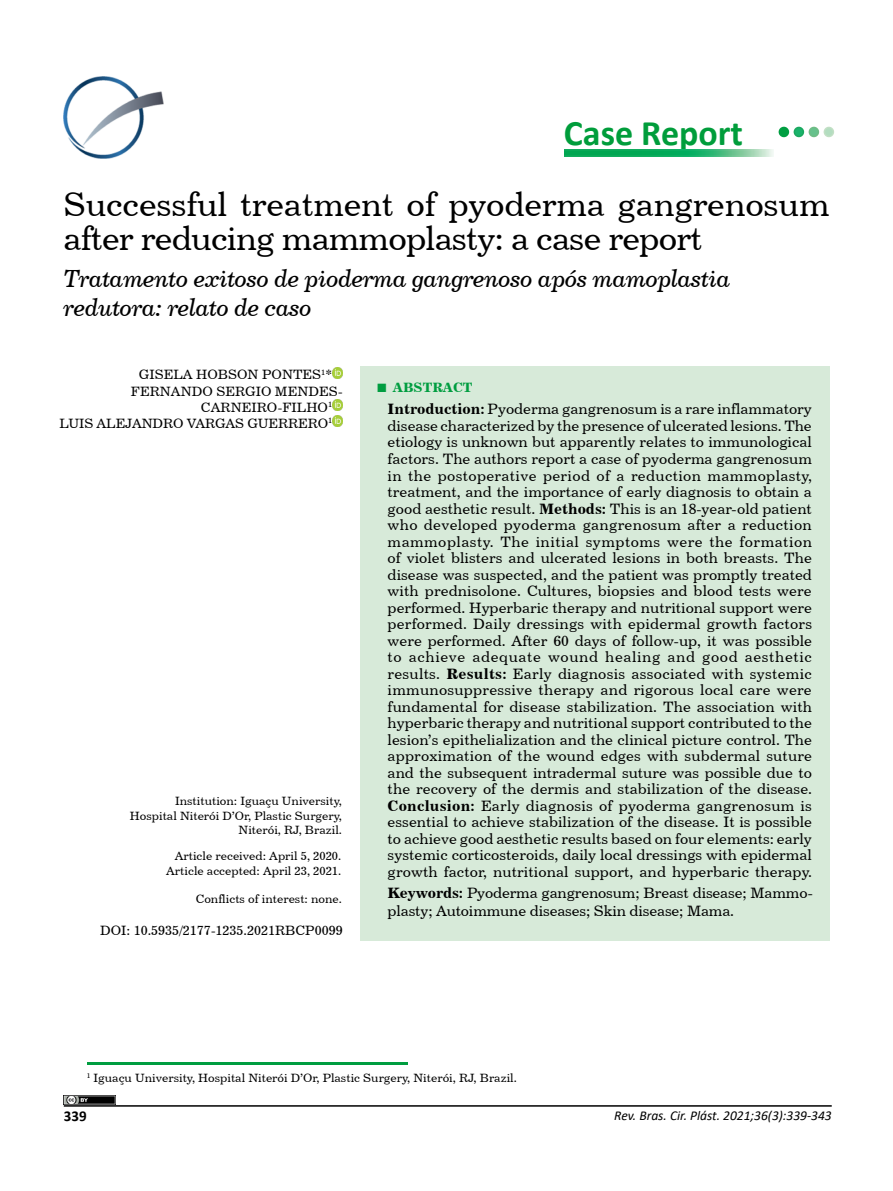
<style>
.page{position:relative;width:893px;height:1191px;background:#fff}
.page>*{position:absolute;margin:0;border:0;box-sizing:border-box;transform-origin:0 0}
.t1{font:700 36px "Calibri";color:#009d3b}
.t2{font:33.75px/34.5px "Century 731 BT Roman A";letter-spacing:-.01em;color:#000}
.t3{font:24.75px/29.7px "Century 731 BT Italic A";letter-spacing:-.025em;color:#000}
.t4{font:15px/16.5px "Century 731 BT Roman A";letter-spacing:-.01em;color:#000;text-align:justify}
.t5{font:700 15px "Calibri";color:#000}
.t6{font:13.5px "Century 731 BT Roman A";color:#000}
.t7{font:italic 13.5px "Calibri";color:#000}
.t8{font:13.5px "Century 731 BT Bold A";color:#009d40}
.t9{font:12px/14.4px "Century 731 BT Roman A";color:#000;text-align:right}
.s1{font-family:"Times New Roman";font-weight:700;font-size:18px}
.s2{font-family:"Century 731 BT Bold A"}
</style>
<div class="page">
<hr style="left:64px;top:1105px;width:768px;height:1px;background:#000">
<svg style="left:332px;top:367px;width:11px;height:11px"></svg>
<svg style="left:332px;top:400px;width:11px;height:10px"></svg>
<svg style="left:332px;top:416px;width:11px;height:10px"></svg>
<img style="left:63px;top:77px;width:101px;height:82px">
<hr style="left:87px;top:1062px;width:320px;height:2px;background:#009d40">
<img style="left:64px;top:1095px;width:51px;height:9px">
<img style="left:565px;top:149px;width:208px;height:8px">
<div style="left:779px;top:127px;width:9px;height:9px;background:#009e41;border-radius:50%"></div>
<div style="left:779px;top:127px;width:10px;height:10px;border:2px solid #009e41;border-radius:50%"></div>
<div style="left:794px;top:127px;width:9px;height:9px;background:#1ab26b;border-radius:50%"></div>
<div style="left:794px;top:127px;width:10px;height:10px;border:2px solid #1aa85e;border-radius:50%"></div>
<div style="left:809px;top:127px;width:9px;height:9px;background:#66c18c;border-radius:50%"></div>
<div style="left:809px;top:127px;width:10px;height:10px;border:2px solid #6fbc85;border-radius:50%"></div>
<div style="left:824px;top:127px;width:9px;height:9px;background:#b3ddc0;border-radius:50%"></div>
<div style="left:824px;top:127px;width:10px;height:10px;border:2px solid #c1dfc4;border-radius:50%"></div>
<div style="left:360px;top:366px;width:470px;height:574px;background:#d7ead9"></div>
<h1 class="t1" style="left:564px;top:107px;width:181px">Case Report</h1>
<h2 class="t2" style="left:63px;top:186px;width:768px">Successful treatment of pyoderma gangrenosum after reducing mammoplasty: a case report</h2>
<h3 class="t3" style="left:63px;top:263px;width:669px">Tratamento exitoso de pioderma gangrenoso após mamoplastia redutora: relato de caso</h3>
<p class="t6" style="left:139px;top:366px;width:195px">GISELA HOBSON PONTES<sup>1</sup>*</p>
<p class="t6" style="left:131px;top:382px;width:213px">FERNANDO SERGIO MENDES-</p>
<p class="t6" style="left:201px;top:399px;width:133px">CARNEIRO-FILHO<sup>1</sup></p>
<p class="t6" style="left:60px;top:415px;width:274px">LUIS ALEJANDRO VARGAS GUERRERO<sup>1</sup></p>
<p class="t9" style="left:130px;top:793px;width:214px">Institution: Iguaçu University,<br>Hospital Niterói D’Or, Plastic Surgery,<br>Niterói, RJ, Brazil.</p>
<p class="t9" style="left:166px;top:848px;width:177px">Article received: April 5, 2020.<br>Article accepted: April 23, 2021.</p>
<p class="t9" style="left:196px;top:891px;width:148px">Conflicts of interest: none.</p>
<p class="t6" style="left:100px;top:921px;width:244px">DOI: 10.5935/2177-1235.2021RBCP0099</p>
<p class="t8" style="left:376px;top:379px;width:98px"><span class="s1">■</span> ABSTRACT</p>
<p class="t4" style="left:388px;top:401px;width:426px"><span class="s2">Introduction:</span> Pyoderma gangrenosum is a rare inflammatory disease characterized by the presence of ulcerated lesions. The etiology is unknown but apparently relates to immunological factors. The authors report a case of pyoderma gangrenosum in the postoperative period of a reduction mammoplasty, treatment, and the importance of early diagnosis to obtain a good aesthetic result. <span class="s2">Methods:</span> This is an 18-year-old patient who developed pyoderma gangrenosum after a reduction mammoplasty. The initial symptoms were the formation of violet blisters and ulcerated lesions in both breasts. The disease was suspected, and the patient was promptly treated with prednisolone. Cultures, biopsies and blood tests were performed. Hyperbaric therapy and nutritional support were performed. Daily dressings with epidermal growth factors were performed. After 60 days of follow-up, it was possible to achieve adequate wound healing and good aesthetic results. <span class="s2">Results:</span> Early diagnosis associated with systemic immunosuppressive therapy and rigorous local care were fundamental for disease stabilization. The association with hyperbaric therapy and nutritional support contributed to the lesion’s epithelialization and the clinical picture control. The approximation of the wound edges with subdermal suture and the subsequent intradermal suture was possible due to the recovery of the dermis and stabilization of the disease.<br><span class="s2">Conclusion:</span> Early diagnosis of pyoderma gangrenosum is essential to achieve stabilization of the disease. It is possible to achieve good aesthetic results based on four elements: early systemic corticosteroids, daily local dressings with epidermal growth factor, nutritional support, and hyperbaric therapy.</p>
<p class="t4" style="left:388px;top:884px;width:427px;line-height:18px"><span class="s2">Keywords:</span> Pyoderma gangrenosum; Breast disease; Mammo&shy;plasty; Autoimmune diseases; Skin disease; Mama.</p>
<p class="t9" style="left:87px;top:1070px;width:432px"><sup>1</sup> Iguaçu University, Hospital Niterói D’Or, Plastic Surgery, Niterói, RJ, Brazil.</p>
<p class="t5" style="left:64px;top:1105px;width:24px">339</p>
<p class="t7" style="left:614px;top:1106px;width:219px">Rev. Bras. Cir. Plást. 2021;36(3):339-343</p>
</div>
